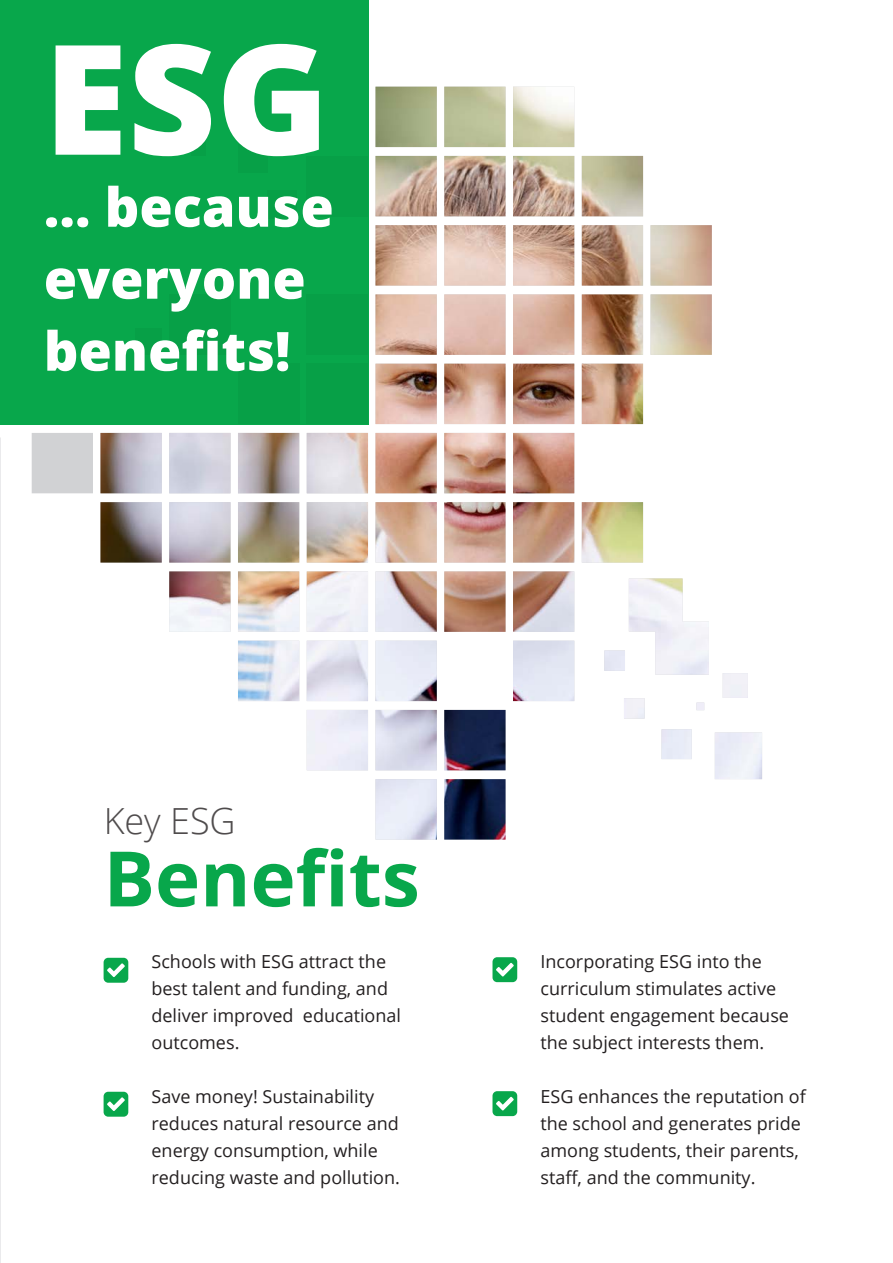
<style>
.page{position:relative;width:893px;height:1263px;background:#fff}
.page>*{position:absolute;margin:0;border:0;box-sizing:border-box;transform-origin:0 0}
._24pt_Left_Lea_28{font:800 153px "Open Sans";color:#fff}
._51pt_Center_Lea_48{font:700 76.5px "Open Sans";color:#08a74b}
._24pt_Left_Lea_28-2{font:800 54px/72px "Open Sans";color:#fff}
.t1{font:300 36px "Open Sans";color:#231f20}
._10pt_Left_Lea_18{font:18px/27px "Open Sans";color:#231f20}
</style>
<div class="page">
<svg style="left:32px;top:424px;width:68px;height:70px;fill:#d1d2d4"></svg>
<img style="left:100px;top:87px;width:662px;height:752px">
<img style="left:0;top:438px;width:1px;height:825px">
<div style="left:0;top:0;width:368px;height:424px;background:#08a74b"></div>
<div style="left:307px;top:156px;width:61px;height:60px;background:#07a047"></div>
<div style="left:307px;top:294px;width:61px;height:61px;background:#07a047"></div>
<div style="left:307px;top:364px;width:61px;height:60px;background:#07a047"></div>
<div style="left:238px;top:364px;width:61px;height:60px;background:#07a047"></div>
<div style="left:169px;top:294px;width:61px;height:61px;background:#07a047"></div>
<div style="left:135px;top:328px;width:27px;height:27px;background:#07a047"></div>
<div style="left:268px;top:190px;width:29px;height:29px;background:#07a047"></div>
<div style="left:238px;top:144px;width:29px;height:29px;background:#07a047"></div>
<div style="left:191px;top:141px;width:15px;height:14px;background:#07a047"></div>
<svg style="left:104px;top:1092px;width:24px;height:25px"></svg>
<svg style="left:492px;top:1091px;width:25px;height:25px"></svg>
<svg style="left:104px;top:958px;width:24px;height:25px"></svg>
<svg style="left:492px;top:957px;width:25px;height:25px"></svg>
<p class="_24pt_Left_Lea_28" style="left:44px;top:-17px;width:287px">ESG</p>
<p class="_24pt_Left_Lea_28-2" style="left:44px;top:168px;width:292px">... because everyone benefits!</p>
<h3 class="t1" style="left:104px;top:796px;width:134px">Key ESG</h3>
<p class="_51pt_Center_Lea_48" style="left:104px;top:824px;width:318px">Benefits</p>
<p class="_10pt_Left_Lea_18" style="left:152px;top:948px;width:251px">Schools with ESG attract the best talent and funding, and deliver improved educational outcomes.</p>
<p class="_10pt_Left_Lea_18" style="left:540px;top:947px;width:250px">Incorporating ESG into the curriculum stimulates active student engagement because the subject interests them.</p>
<p class="_10pt_Left_Lea_18" style="left:152px;top:1083px;width:250px">Save money! Sustainability reduces natural resource and energy consumption, while reducing waste and pollution.</p>
<p class="_10pt_Left_Lea_18" style="left:540px;top:1082px;width:267px">ESG enhances the reputation of the school and generates pride among students, their parents, staff, and the community.</p>
</div>
